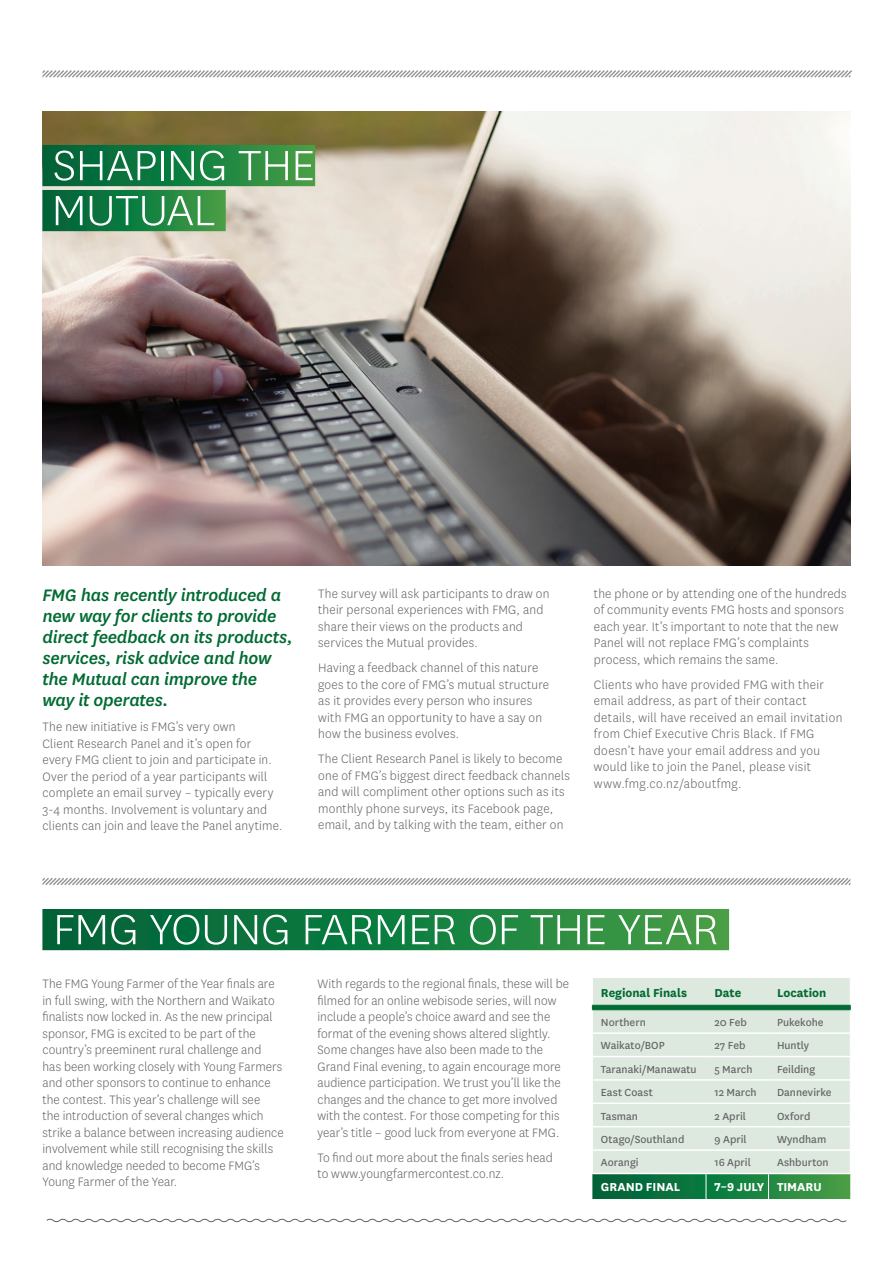
<style>
.page{position:relative;width:893px;height:1263px;background:#fff}
.page>*{position:absolute;margin:0;border:0;box-sizing:border-box;transform-origin:0 0}
.t1{font:300 49.5px/45px "National";letter-spacing:-.015em;color:#fff}
.t2{font:italic 500 19.5px/21px "National";letter-spacing:-.015em;color:#006b32}
.t3{font:300 14.25px/16.5px "National";letter-spacing:.01em;color:#636366;scale:.96 1}
.t4{font:700 13.5px "National";color:#006b32}
.t5{font:700 13.5px "National";color:#fff}
.t6{font:12px "National";color:#636366}
.t7{font:12px "National";letter-spacing:.02em;color:#636366}
</style>
<div class="page">
<img style="left:42px;top:112px;width:808px;height:454px">
<svg style="left:46px;top:1218px;width:801px;height:5px"></svg>
<svg style="left:43px;top:70px;width:809px;height:8px"></svg>
<svg style="left:42px;top:145px;width:273px;height:41px;background:#187e3f"></svg>
<svg style="left:42px;top:190px;width:184px;height:41px;background:#197e3f"></svg>
<svg style="left:42px;top:909px;width:687px;height:41px;background:#187e3f"></svg>
<svg style="left:43px;top:878px;width:807px;height:7px"></svg>
<svg style="left:592px;top:978px;width:259px;height:221px;background:#c4daca"></svg>
<h1 class="t1" style="left:51px;top:141px;width:265px">SHAPING THE<br>MUTUAL</h1>
<h2 class="t2" style="left:43px;top:584px;width:252px">FMG has recently introduced a new way for clients to provide direct feedback on its products, services, risk advice and how the Mutual can improve the way it operates.</h2>
<p class="t3" style="left:43px;top:718px;width:251px">The new initiative is FMG’s very own<br>Client Research Panel and it’s open for every FMG client to join and participate in.<br>Over the period of a year participants will complete an email survey – typically every 3-4 months. Involvement is voluntary and clients can join and leave the Panel anytime.</p>
<p class="t3" style="left:318px;top:584px;width:242px">The survey will ask participants to draw on their personal experiences with FMG, and share their views on the products and services the Mutual provides.</p>
<p class="t3" style="left:318px;top:659px;width:242px">Having a feedback channel of this nature goes to the core of FMG’s mutual structure as it provides every person who insures with FMG an opportunity to have a say on how the business evolves.</p>
<p class="t3" style="left:318px;top:750px;width:264px">The Client Research Panel is likely to become one of FMG’s biggest direct feedback channels and will compliment other options such as its monthly phone surveys, its Facebook page, email, and by talking with the team, either on</p>
<p class="t3" style="left:594px;top:584px;width:265px">the phone or by attending one of the hundreds of community events FMG hosts and sponsors each year. It’s important to note that the new Panel will not replace FMG’s complaints process, which remains the same.</p>
<p class="t3" style="left:594px;top:675px;width:260px">Clients who have provided FMG with their email address, as part of their contact details, will have received an email invitation from Chief Executive Chris Black. If FMG doesn’t have your email address and you would like to join the Panel, please visit www.fmg.co.nz/aboutfmg.</p>
<h1 class="t1" style="left:53px;top:905px;width:667px">FMG YOUNG FARMER OF THE YEAR</h1>
<p class="t3" style="left:43px;top:975px;width:253px">The FMG Young Farmer of the Year finals are in full swing, with the Northern and Waikato finalists now locked in. As the new principal sponsor, FMG is excited to be part of the country’s preeminent rural challenge and<br>has been working closely with Young Farmers and other sponsors to continue to enhance the contest. This year’s challenge will see<br>the introduction of several changes which strike a balance between increasing audience involvement while still recognising the skills and knowledge needed to become FMG’s Young Farmer of the Year.</p>
<p class="t3" style="left:317px;top:975px;width:264px">With regards to the regional finals, these will be filmed for an online webisode series, will now include a people’s choice award and see the format of the evening shows altered slightly.<br>Some changes have also been made to the Grand Final evening, to again encourage more audience participation. We trust you’ll like the changes and the chance to get more involved with the contest. For those competing for this year’s title – good luck from everyone at FMG.</p>
<p class="t4" style="left:601px;top:983px;width:88px">Regional Finals</p>
<p class="t4" style="left:714px;top:983px;width:28px">Date</p>
<p class="t4" style="left:777px;top:983px;width:51px">Location</p>
<p class="t6" style="left:601px;top:1014px;width:46px">Northern</p>
<p class="t6" style="left:714px;top:1014px;width:34px">20 Feb</p>
<p class="t6" style="left:777px;top:1014px;width:48px">Pukekohe</p>
<p class="t6" style="left:601px;top:1038px;width:65px">Waikato/BOP</p>
<p class="t6" style="left:714px;top:1038px;width:33px">27 Feb</p>
<p class="t6" style="left:777px;top:1038px;width:34px">Huntly</p>
<p class="t6" style="left:601px;top:1061px;width:97px">Taranaki/Manawatu</p>
<p class="t6" style="left:715px;top:1061px;width:40px">5 March</p>
<p class="t6" style="left:777px;top:1061px;width:40px">Feilding</p>
<p class="t7" style="left:601px;top:1084px;width:53px">East Coast</p>
<p class="t6" style="left:715px;top:1084px;width:44px">12 March</p>
<p class="t6" style="left:777px;top:1084px;width:56px">Dannevirke</p>
<p class="t6" style="left:601px;top:1108px;width:39px">Tasman</p>
<p class="t6" style="left:715px;top:1108px;width:33px">2 April</p>
<p class="t6" style="left:777px;top:1108px;width:35px">Oxford</p>
<p class="t6" style="left:601px;top:1131px;width:85px">Otago/Southland</p>
<p class="t6" style="left:715px;top:1131px;width:34px">9 April</p>
<p class="t6" style="left:777px;top:1131px;width:51px">Wyndham</p>
<p class="t6" style="left:601px;top:1154px;width:39px">Aorangi</p>
<p class="t6" style="left:715px;top:1154px;width:38px">16 April</p>
<p class="t6" style="left:777px;top:1154px;width:53px">Ashburton</p>
<p class="t5" style="left:601px;top:1177px;width:81px">GRAND FINAL</p>
<p class="t5" style="left:714px;top:1177px;width:109px">7–9 JULY TIMARU</p>
<p class="t3" style="left:317px;top:1148px;width:247px">To find out more about the finals series head to www.youngfarmercontest.co.nz.</p>
</div>
